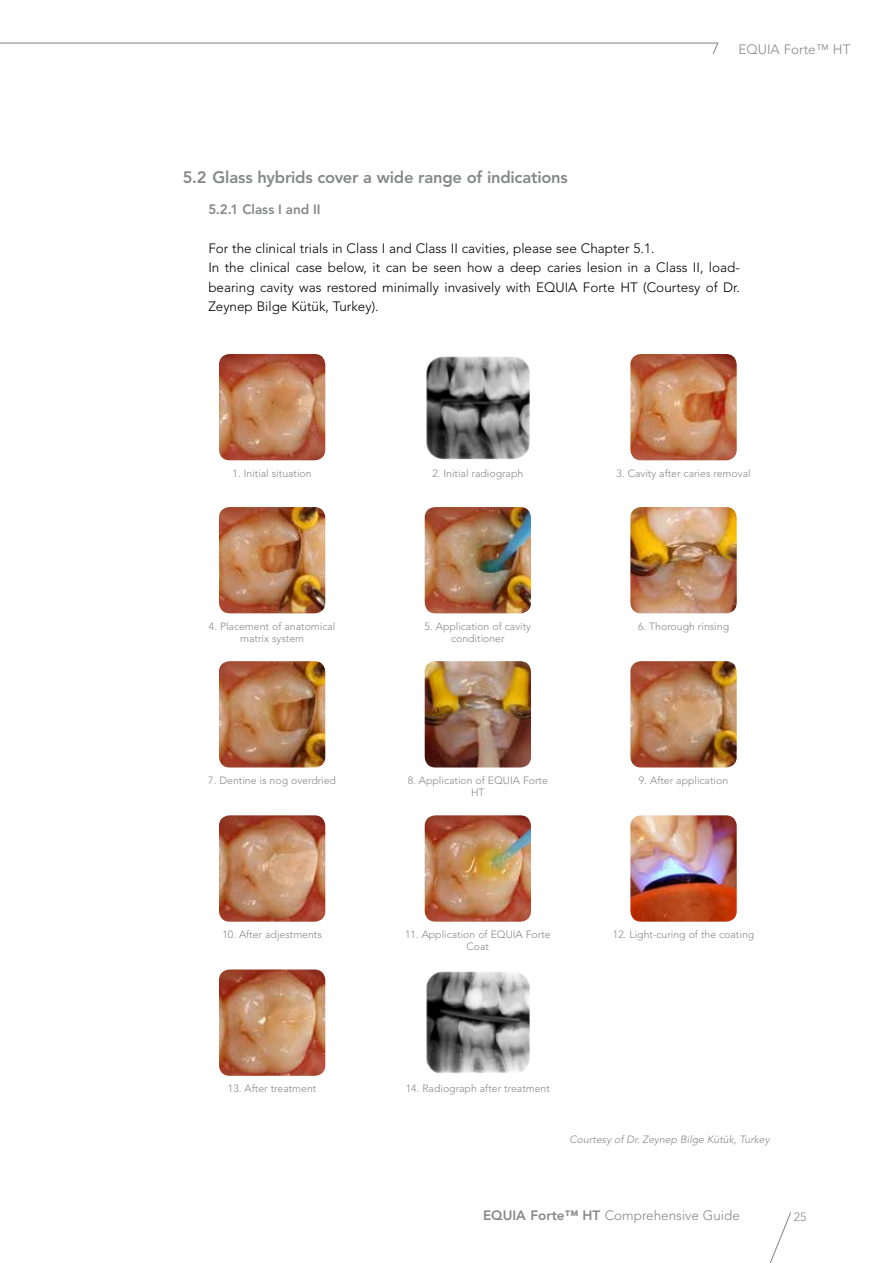
<style>
.page{position:relative;width:893px;height:1263px;background:#fff}
.page>*{position:absolute;margin:0;border:0;box-sizing:border-box;transform-origin:0 0}
.t1{font:800 16.5px "Avenir LT Std";letter-spacing:-.015em;color:#878988}
.t2{font:300 13.5px/19.5px "Avenir LT Std";color:#000}
.t3{font:300 13.5px "Avenir LT Std";color:#878988}
.t4{font:800 13.5px "Avenir LT Std";letter-spacing:-.005em;color:#878988}
.t5{font:300 12px "Avenir LT Std";color:#878988}
.t6{font:300 10.5px/12px "Avenir LT Std";color:#878988;text-align:center}
.t7{font:italic 300 10.5px "Avenir LT Std";color:#878988}
.s1{font-weight:800}
</style>
<div class="page">
<svg style="left:769px;top:1212px;width:22px;height:51px"></svg>
<svg style="left:0;top:42px;width:719px;height:12px"></svg>
<img style="left:630px;top:354px;width:107px;height:106px">
<img style="left:630px;top:507px;width:107px;height:106px">
<img style="left:630px;top:661px;width:107px;height:106px">
<img style="left:630px;top:815px;width:107px;height:107px">
<img style="left:219px;top:354px;width:106px;height:106px">
<img style="left:219px;top:507px;width:106px;height:106px">
<img style="left:219px;top:661px;width:106px;height:106px">
<img style="left:219px;top:815px;width:106px;height:107px">
<img style="left:219px;top:969px;width:106px;height:107px">
<img style="left:426px;top:356px;width:104px;height:104px">
<img style="left:425px;top:507px;width:106px;height:106px">
<img style="left:425px;top:661px;width:106px;height:106px">
<img style="left:425px;top:815px;width:106px;height:107px">
<img style="left:426px;top:971px;width:104px;height:103px">
<p class="t3" style="left:739px;top:41px;width:113px">EQUIA Forte™ HT</p>
<h1 class="t1" style="left:183px;top:167px;width:387px">5.2 Glass hybrids cover a wide range of indications</h1>
<p class="t4" style="left:208px;top:201px;width:114px">5.2.1 Class I and II</p>
<p class="t2" style="left:208px;top:238px;width:533px">For the clinical trials in Class I and Class II cavities, please see Chapter 5.1.<br>In the clinical case below, it can be seen how a deep caries lesion in a Class II, load&shy;bearing cavity was restored minimally invasively with EQUIA Forte HT (Courtesy of Dr.<br>Zeynep Bilge Kütük, Turkey).</p>
<p class="t6" style="left:233px;top:467px;width:81px">1. Initial situation</p>
<p class="t6" style="left:432px;top:467px;width:93px">2. Initial radiograph</p>
<p class="t6" style="left:616px;top:467px;width:136px">3. Cavity after caries removal</p>
<p class="t6" style="left:209px;top:620px;width:128px">4. Placement of anatomical matrix system</p>
<p class="t6" style="left:425px;top:620px;width:108px">5. Application of cavity conditioner</p>
<p class="t6" style="left:638px;top:620px;width:93px">6. Thorough rinsing</p>
<p class="t6" style="left:208px;top:774px;width:129px">7. Dentine is nog overdried</p>
<p class="t6" style="left:408px;top:774px;width:142px">8. Application of EQUIA Forte<br>HT</p>
<p class="t6" style="left:639px;top:774px;width:91px">9. After application</p>
<p class="t6" style="left:222px;top:928px;width:101px">10. After adjestments</p>
<p class="t6" style="left:405px;top:928px;width:147px">11. Application of EQUIA Forte<br>Coat</p>
<p class="t6" style="left:613px;top:928px;width:143px">12. Light-curing of the coating</p>
<p class="t6" style="left:228px;top:1083px;width:90px">13. After treatment</p>
<p class="t6" style="left:406px;top:1083px;width:146px">14. Radiograph after treatment</p>
<p class="t7" style="left:570px;top:1133px;width:202px">Courtesy of Dr. Zeynep Bilge Kütük, Turkey</p>
<p class="t3" style="left:483px;top:1208px;width:258px"><span class="s1">EQUIA Forte™ HT</span> Comprehensive Guide</p>
<p class="t5" style="left:794px;top:1210px;width:14px">25</p>
</div>
